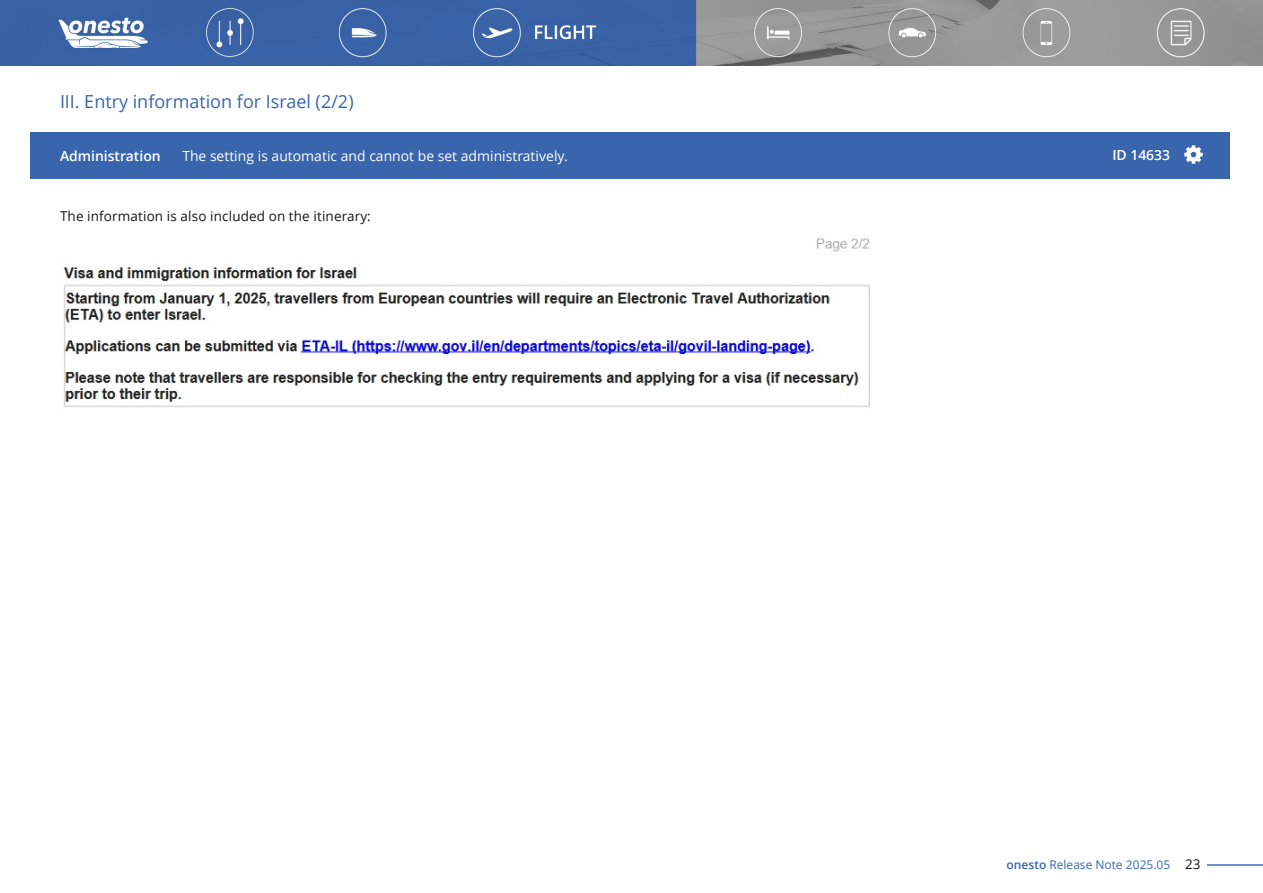
<style>
.page{position:relative;width:1263px;height:893px;background:#fff}
.page>*{position:absolute;margin:0;border:0;box-sizing:border-box;transform-origin:0 0}
.t1{font:18px "Open Sans";color:#3965ad}
.t2{font:13.95px "Open Sans";color:#fff}
.t3{font:600 13.95px "Open Sans";color:#fff}
.t4{font:13.5px "Open Sans";letter-spacing:.01em;color:#181715}
.t5{font:12px "Open Sans";color:#3966ae}
.s1{font-weight:600}
.s2{font-size:13.5px;color:#181715}
</style>
<div class="page">
<hr style="left:1207px;top:864px;width:56px;height:2px;background:#6c94cd">
<div style="left:30px;top:132px;width:1199px;height:47px;background:#3965ad"></div>
<img style="left:1184px;top:145px;width:18px;height:19px">
<img style="left:0;top:0;width:1263px;height:65px">
<img style="left:63px;top:238px;width:807px;height:170px">
<p class="t1" style="left:60px;top:89px;width:295px">III. Entry information for Israel (2/2)</p>
<p class="t3" style="left:60px;top:146px;width:102px">Administration</p>
<p class="t2" style="left:182px;top:146px;width:387px">The setting is automatic and cannot be set administratively.</p>
<p class="t4" style="left:60px;top:207px;width:312px">The information is also included on the itinerary:</p>
<p class="t3" style="left:1112px;top:145px;width:59px">ID 14633</p>
<p class="t5" style="left:1006px;top:856px;width:195px"><span class="s1">onesto</span> Release Note 2025.05 <span class="s2">23</span></p>
</div>
